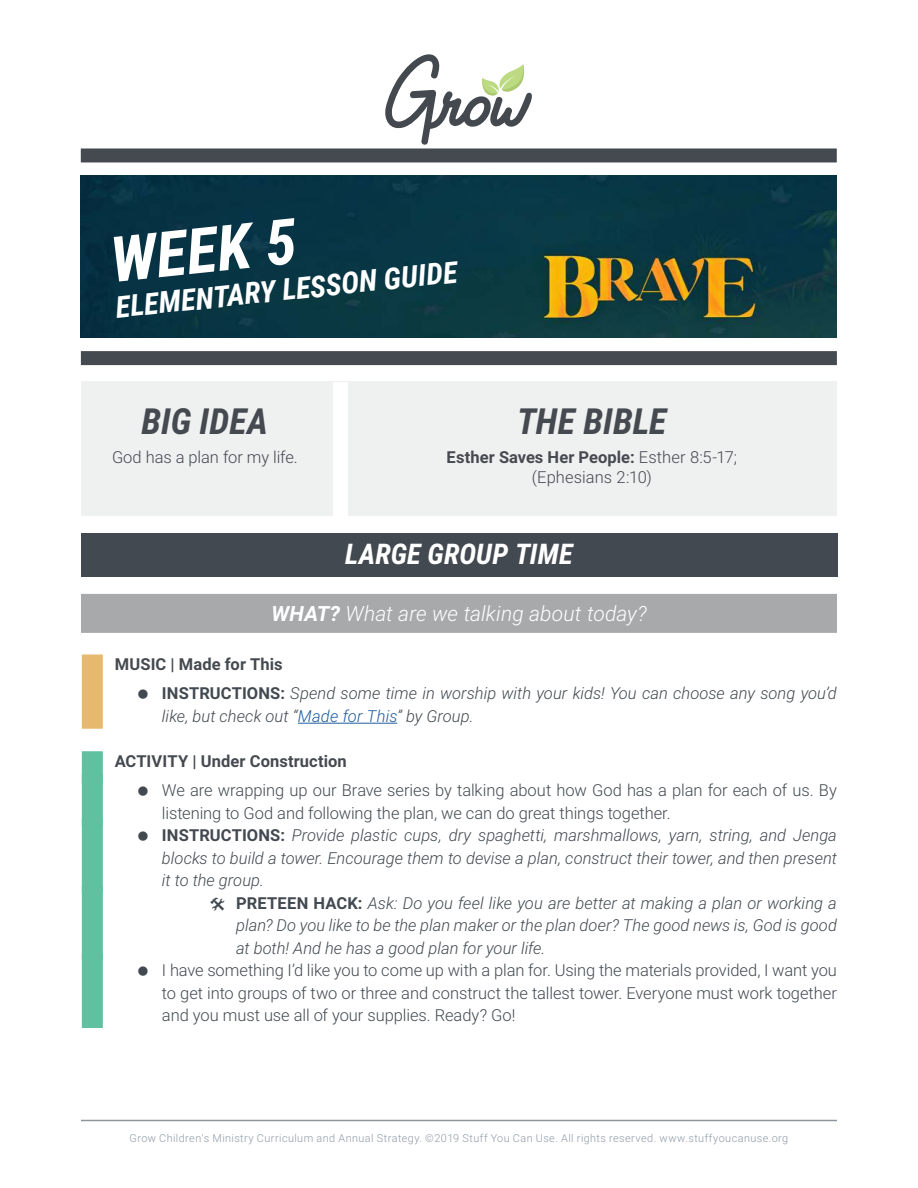
<style>
.page{position:relative;width:918px;height:1188px;background:#fff}
.page>*{position:absolute;margin:0;border:0;box-sizing:border-box;transform-origin:0 0}
.t1{font:italic 700 63px "Roboto Condensed";color:#fff}
.t2{font:italic 700 36px "Roboto Condensed";color:#454a50}
.t3{font:italic 700 30px "Roboto Condensed";color:#fff}
.t4{font:italic 700 28.5px "Roboto Condensed";letter-spacing:.01em;color:#fff}
.t5{font:italic 300 21px "Roboto";letter-spacing:.005em;color:#fff}
.t6{font:italic 300 16.5px/29.2px "Roboto";color:#424950}
.t7{font:300 16.5px/22.5px "Roboto";letter-spacing:-.005em;color:#424950;text-align:center}
.t8{font:700 16.5px "Roboto";letter-spacing:.005em;color:#454a50}
.t9{font:300 10.8px "Roboto";letter-spacing:.04em;color:#8e99a5}
.s1{font-weight:700;color:#454a50}
.s2{font-weight:700}
.s3{font-weight:700;font-style:normal;color:#454a50}
.s4{font-weight:700;font-style:normal}
.s5{color:#205d9e}
</style>
<div class="page">
<div style="left:81px;top:148px;width:756px;height:14px;background:#454a50"></div>
<svg style="left:385px;top:54px;width:147px;height:91px"></svg>
<img style="left:81px;top:176px;width:756px;height:162px">
<div style="left:81px;top:351px;width:756px;height:14px;background:#454a50"></div>
<hr style="left:81px;top:1120px;width:756px;height:1px;background:#8c949d">
<div style="left:81px;top:381px;width:756px;height:135px;background:#eff0f0"></div>
<div style="left:333px;top:382px;width:15px;height:134px;background:#fff"></div>
<div style="left:81px;top:534px;width:756px;height:43px;background:#424950"></div>
<div style="left:81px;top:594px;width:756px;height:39px;background:#a7a9ab"></div>
<div style="left:82px;top:654px;width:21px;height:23px;background:#e7b96f"></div>
<div style="left:82px;top:677px;width:21px;height:52px;background:#e7b96f"></div>
<hr style="left:298px;top:723px;width:99px;height:1px;background:#205d9e">
<div style="left:82px;top:751px;width:21px;height:34px;background:#5fc19f"></div>
<div style="left:82px;top:774px;width:21px;height:51px;background:#5fc19f"></div>
<div style="left:82px;top:819px;width:21px;height:74px;background:#5fc19f"></div>
<div style="left:82px;top:886px;width:21px;height:74px;background:#5fc19f"></div>
<div style="left:82px;top:954px;width:21px;height:74px;background:#5fc19f"></div>
<h1 class="t1" style="left:107px;top:224px;width:188px;rotate:-6deg">WEEK 5</h1>
<h3 class="t3" style="left:114px;top:290px;width:345px;rotate:-6deg">ELEMENTARY LESSON GUIDE</h3>
<h2 class="t2" style="left:142px;top:400px;width:128px">BIG IDEA</h2>
<p class="t7" style="left:112px;top:447px;width:187px">God has a plan for my life.</p>
<h2 class="t2" style="left:517px;top:400px;width:151px">THE BIBLE</h2>
<p class="t7" style="left:447px;top:448px;width:292px;line-height:19.8px"><span class="s1">Esther Saves Her People:</span> Esther 8:5-17; (Ephesians 2:10)</p>
<h3 class="t4" style="left:345px;top:538px;width:229px">LARGE GROUP TIME</h3>
<p class="t5" style="left:271px;top:604px;width:377px"><span class="s2">WHAT?</span> What are we talking about today?</p>
<p class="t6" style="left:162px;top:651px;width:676px;text-indent:-47px"><span class="s3">MUSIC | Made for This<br></span><span class="s4">INSTRUCTIONS:</span> Spend some time in worship with your kids! You can choose any song you’d</p>
<p class="t6" style="left:162px;top:703px;width:313px">like, but check out “<span class="s5">Made for This</span>” by Group.</p>
<p class="t8" style="left:115px;top:754px;width:234px">ACTIVITY | Under Construction</p>
<p class="t7" style="left:162px;top:780px;width:676px">We are wrapping up our Brave series by talking about how God has a plan for each of us. By</p>
<p class="t7" style="left:162px;top:803px;width:510px">listening to God and following the plan, we can do great things together.</p>
<p class="t6" style="left:162px;top:822px;width:676px"><span class="s4">INSTRUCTIONS:</span> Provide plastic cups, dry spaghetti, marshmallows, yarn, string, and Jenga</p>
<p class="t6" style="left:162px;top:844px;width:677px">blocks to build a tower. Encourage them to devise a plan, construct their tower, and then present</p>
<p class="t6" style="left:162px;top:867px;width:104px">it to the group.</p>
<p class="t6" style="left:236px;top:888px;width:602px"><span class="s4">PRETEEN HACK:</span> Ask: Do you feel like you are better at making a plan or working a</p>
<p class="t6" style="left:236px;top:912px;width:602px">plan? Do you like to be the plan maker or the plan doer? The good news is, God is good</p>
<p class="t6" style="left:236px;top:934px;width:311px">at both! And he has a good plan for your life.</p>
<p class="t7" style="left:162px;top:960px;width:676px;text-align:justify">I have something I’d like you to come up with a plan for. Using the materials provided, I want you to get into groups of two or three and construct the tallest tower. Everyone must work together and you must use all of your supplies. Ready? Go!</p>
<p class="t9" style="left:130px;top:1134px;width:660px">Grow Children's Ministry Curriculum and Annual Strategy. ©2019 Stuff You Can Use. All rights reserved. www.stuffyoucanuse.org</p>
</div>
